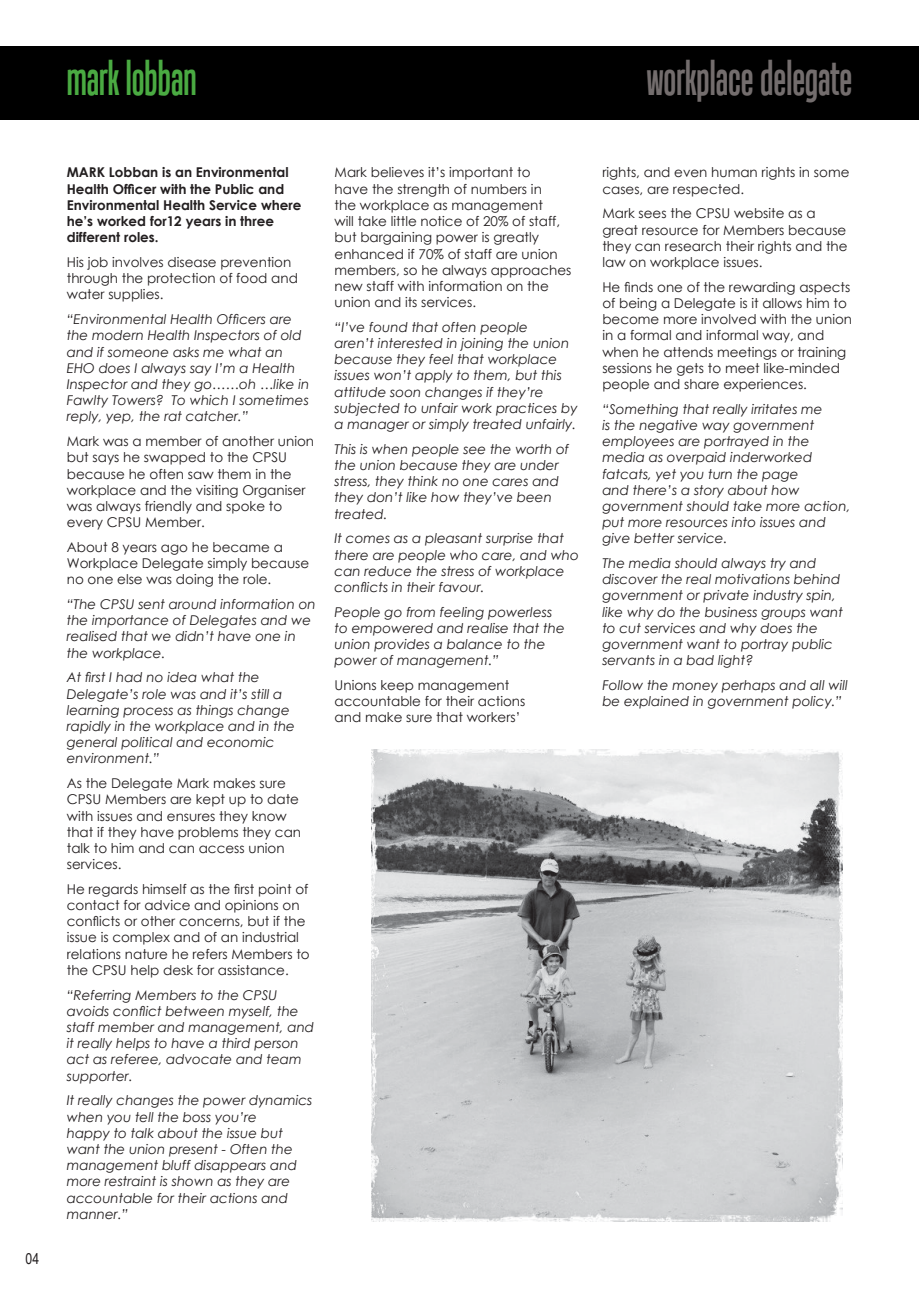
<style>
.page{position:relative;width:919px;height:1289px;background:#fff}
.page>*{position:absolute;margin:0;border:0;box-sizing:border-box;transform-origin:0 0}
.t1{font:48px "Tandelle";color:#736d6d}
.t2{font:48px "Tandelle";color:#4aaa42}
.t3{font:15px "Arial Narrow";color:#231f20}
.t4{font:italic 13.5px/16.2px "Century Gothic";color:#231f20}
.t5{font:13.5px/16.2px "Century Gothic";color:#231f20}
.t6{font:700 13.5px/16.2px "Century Gothic";color:#231f20}
</style>
<div class="page">
<div style="left:0;top:47px;width:918px;height:73px;background:#000"></div>
<img style="left:371px;top:749px;width:471px;height:471px">
<p class="t3" style="left:26px;top:1247px;width:15px">04</p>
<p class="t2" style="left:67px;top:51px;width:131px">mark lobban</p>
<p class="t1" style="left:646px;top:51px;width:207px">workplace delegate</p>
<p class="t6" style="left:67px;top:164px;width:236px">MARK Lobban is an Environmental<br>Health Officer with the Public and<br>Environmental Health Service where he’s worked for12 years in three different roles.</p>
<p class="t5" style="left:67px;top:254px;width:233px">His job involves disease prevention through the protection of food and water supplies.</p>
<p class="t4" style="left:67px;top:311px;width:244px">“Environmental Health Officers are the modern Health Inspectors of old and if someone asks me what an EHO does I always say I’m a Health Inspector and they go……oh …like in Fawlty Towers? To which I sometimes reply, yep, the rat catcher.”</p>
<p class="t5" style="left:67px;top:433px;width:249px">Mark was a member of another union but says he swapped to the CPSU because he often saw them in the workplace and the visiting Organiser was always friendly and spoke to every CPSU Member.</p>
<p class="t5" style="left:67px;top:538px;width:244px">About 8 years ago he became a<br>Workplace Delegate simply because no one else was doing the role.</p>
<p class="t4" style="left:67px;top:596px;width:250px">“The CPSU sent around information on the importance of Delegates and we realised that we didn’t have one in the workplace.</p>
<p class="t4" style="left:67px;top:669px;width:230px">At first I had no idea what the<br>Delegate’s role was and it’s still a learning process as things change rapidly in the workplace and in the general political and economic environment.”</p>
<p class="t5" style="left:67px;top:775px;width:236px">As the Delegate Mark makes sure<br>CPSU Members are kept up to date with issues and ensures they know that if they have problems they can talk to him and can access union services.</p>
<p class="t5" style="left:67px;top:880px;width:244px">He regards himself as the first point of contact for advice and opinions on conflicts or other concerns, but if the issue is complex and of an industrial relations nature he refers Members to the CPSU help desk for assistance.</p>
<p class="t4" style="left:67px;top:986px;width:249px">“Referring Members to the CPSU avoids conflict between myself, the staff member and management, and it really helps to have a third person act as referee, advocate and team supporter.</p>
<p class="t4" style="left:67px;top:1092px;width:247px">It really changes the power dynamics when you tell the boss you’re<br>happy to talk about the issue but want the union present - Often the management bluff disappears and more restraint is shown as they are accountable for their actions and manner.”</p>
<p class="t5" style="left:334px;top:164px;width:238px">Mark believes it’s important to<br>have the strength of numbers in<br>the workplace as management<br>will take little notice of 20% of staff, but bargaining power is greatly enhanced if 70% of staff are union members, so he always approaches new staff with information on the union and its services.</p>
<p class="t4" style="left:334px;top:318px;width:244px">“I’ve found that often people<br>aren’t interested in joining the union because they feel that workplace issues won’t apply to them, but this attitude soon changes if they’re subjected to unfair work practices by a manager or simply treated unfairly.</p>
<p class="t4" style="left:334px;top:440px;width:236px">This is when people see the worth of the union because they are under stress, they think no one cares and they don’t like how they’ve been treated.</p>
<p class="t4" style="left:334px;top:530px;width:246px">It comes as a pleasant surprise that there are people who care, and who can reduce the stress of workplace conflicts in their favour.</p>
<p class="t4" style="left:334px;top:603px;width:232px">People go from feeling powerless to empowered and realise that the union provides a balance to the power of management.”</p>
<p class="t5" style="left:334px;top:677px;width:192px">Unions keep management accountable for their actions and make sure that workers’</p>
<p class="t5" style="left:602px;top:164px;width:248px">rights, and even human rights in some cases, are respected.</p>
<p class="t5" style="left:602px;top:205px;width:247px">Mark sees the CPSU website as a great resource for Members because they can research their rights and the law on workplace issues.</p>
<p class="t5" style="left:602px;top:278px;width:251px">He finds one of the rewarding aspects of being a Delegate is it allows him to become more involved with the union in a formal and informal way, and when he attends meetings or training sessions he gets to meet like-minded people and share experiences.</p>
<p class="t4" style="left:602px;top:400px;width:249px">“Something that really irritates me<br>is the negative way government employees are portrayed in the media as overpaid inderworked fatcats, yet you turn the page<br>and there’s a story about how government should take more action, put more resources into issues and give better service.</p>
<p class="t4" style="left:602px;top:555px;width:242px">The media should always try and discover the real motivations behind government or private industry spin, like why do the business groups want to cut services and why does the government want to portray public servants in a bad light?</p>
<p class="t4" style="left:602px;top:677px;width:247px">Follow the money perhaps and all will be explained in government policy.”</p>
</div>
